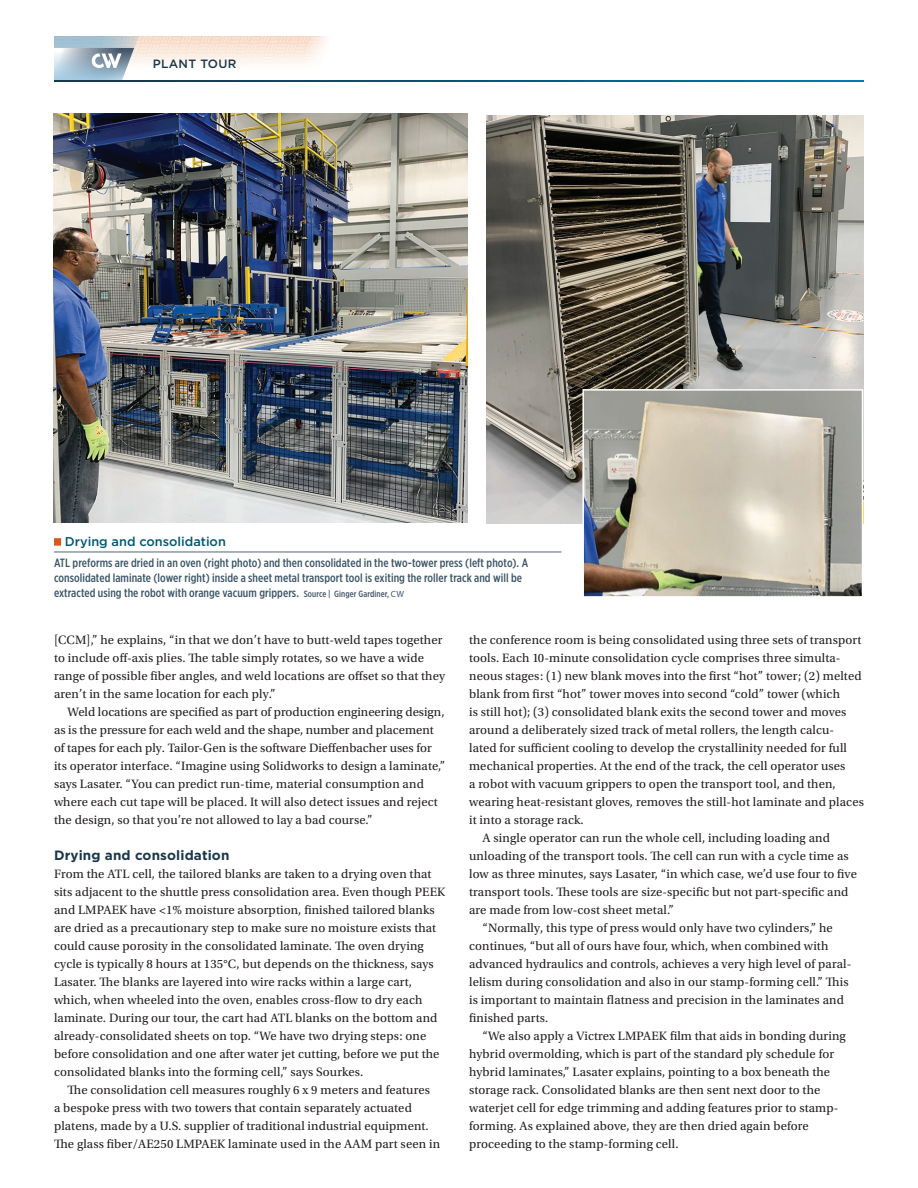
<style>
.page{position:relative;width:918px;height:1188px;background:#fff}
.page>*{position:absolute;margin:0;border:0;box-sizing:border-box;transform-origin:0 0}
._04_Body_-_Subhead{font:700 13.5px "Gotham";letter-spacing:.01em;color:#1a374b}
._04_Body_-_Normal{font:12.75px/18px "Utopia Std";letter-spacing:.01em;color:#231f20}
._04_Body_-_No_Indent{font:12.75px/18px "Utopia Std";letter-spacing:.01em;color:#231f20}
._06_Caption_-_TITLE{font:500 12.75px "Gotham";color:#005774}
._06_Caption_-_Photo{font:500 12px/15px "Gotham X Narrow";letter-spacing:.005em;color:#3b5566}
.t1{font:500 12px "Gotham";letter-spacing:.025em;color:#1a374b}
.s1{font-size:9px;color:#43566a}
.s2{font-family:"Myriad Pro";font-weight:400;font-size:9px;color:#43566a}
</style>
<div class="page">
<svg style="left:54px;top:36px;width:273px;height:44px"></svg>
<svg style="left:54px;top:80px;width:810px;height:2px"></svg>
<img style="left:54px;top:113px;width:414px;height:410px">
<img style="left:487px;top:116px;width:377px;height:408px">
<img style="left:585px;top:392px;width:275px;height:203px">
<div style="left:582px;top:389px;width:281px;height:209px;border:2px solid #fff"></div>
<hr style="left:54px;top:552px;width:508px;height:1px;background:#516778">
<div style="left:54px;top:538px;width:7px;height:8px;background:#d55a1e"></div>
<p class="t1" style="left:153px;top:55px;width:85px">PLANT TOUR</p>
<p class="_06_Caption_-_TITLE" style="left:65px;top:534px;width:163px">Drying and consolidation</p>
<p class="_06_Caption_-_Photo" style="left:54px;top:555px;width:476px">ATL preforms are dried in an oven (right photo) and then consolidated in the two-tower press (left photo). A consolidated laminate (lower right) inside a sheet metal transport tool is exiting the roller track and will be extracted using the robot with orange vacuum grippers. <span class="s1">Source | Ginger Gardiner,</span> <span class="s2">CW</span></p>
<p class="_04_Body_-_Normal" style="left:54px;top:631px;width:393px">[CCM],” he explains, “in that we don’t have to butt-weld tapes together to include off-axis plies. The table simply rotates, so we have a wide range of possible fiber angles, and weld locations are offset so that they aren’t in the same location for each ply.”</p>
<p class="_04_Body_-_Normal" style="left:54px;top:703px;width:393px;text-indent:14px">Weld locations are specified as part of production engineering design, as is the pressure for each weld and the shape, number and placement of tapes for each ply. Tailor-Gen is the software Dieffenbacher uses for its operator interface. “Imagine using Solidworks to design a laminate,” says Lasater. “You can predict run-time, material consumption and where each cut tape will be placed. It will also detect issues and reject the design, so that you’re not allowed to lay a bad course.”</p>
<p class="_04_Body_-_Subhead" style="left:54px;top:846px;width:177px">Drying and consolidation</p>
<p class="_04_Body_-_No_Indent" style="left:54px;top:865px;width:393px">From the ATL cell, the tailored blanks are taken to a drying oven that sits adjacent to the shuttle press consolidation area. Even though PEEK and LMPAEK have &lt;1% moisture absorption, finished tailored blanks are dried as a precautionary step to make sure no moisture exists that could cause porosity in the consolidated laminate. The oven drying cycle is typically 8 hours at 135°C, but depends on the thickness, says Lasater. The blanks are layered into wire racks within a large cart, which, when wheeled into the oven, enables cross-flow to dry each laminate. During our tour, the cart had ATL blanks on the bottom and already-consolidated sheets on top. “We have two drying steps: one before consolidation and one after water jet cutting, before we put the consolidated blanks into the forming cell,” says Sourkes.</p>
<p class="_04_Body_-_Normal" style="left:54px;top:1081px;width:388px;text-indent:14px">The consolidation cell measures roughly 6 x 9 meters and features<br>a bespoke press with two towers that contain separately actuated platens, made by a U.S. supplier of traditional industrial equipment.<br>The glass fiber/AE250 LMPAEK laminate used in the AAM part seen in</p>
<p class="_04_Body_-_Normal" style="left:469px;top:631px;width:396px">the conference room is being consolidated using three sets of transport tools. Each 10-minute consolidation cycle comprises three simulta&shy;neous stages: (1) new blank moves into the first “hot” tower; (2) melted blank from first “hot” tower moves into second “cold” tower (which<br>is still hot); (3) consolidated blank exits the second tower and moves around a deliberately sized track of metal rollers, the length calcu&shy;lated for sufficient cooling to develop the crystallinity needed for full mechanical properties. At the end of the track, the cell operator uses<br>a robot with vacuum grippers to open the transport tool, and then, wearing heat-resistant gloves, removes the still-hot laminate and places it into a storage rack.</p>
<p class="_04_Body_-_Normal" style="left:469px;top:829px;width:389px;text-indent:14px">A single operator can run the whole cell, including loading and unloading of the transport tools. The cell can run with a cycle time as low as three minutes, says Lasater, “in which case, we’d use four to five transport tools. These tools are size-specific but not part-specific and are made from low-cost sheet metal.”</p>
<p class="_04_Body_-_Normal" style="left:469px;top:919px;width:384px;text-indent:14px">“Normally, this type of press would only have two cylinders,” he continues, “but all of ours have four, which, when combined with advanced hydraulics and controls, achieves a very high level of paral&shy;lelism during consolidation and also in our stamp-forming cell.” This is important to maintain flatness and precision in the laminates and finished parts.</p>
<p class="_04_Body_-_Normal" style="left:469px;top:1027px;width:378px;text-indent:14px">“We also apply a Victrex LMPAEK film that aids in bonding during hybrid overmolding, which is part of the standard ply schedule for hybrid laminates,” Lasater explains, pointing to a box beneath the storage rack. Consolidated blanks are then sent next door to the waterjet cell for edge trimming and adding features prior to stamp&shy;forming. As explained above, they are then dried again before proceeding to the stamp-forming cell.</p>
</div>
